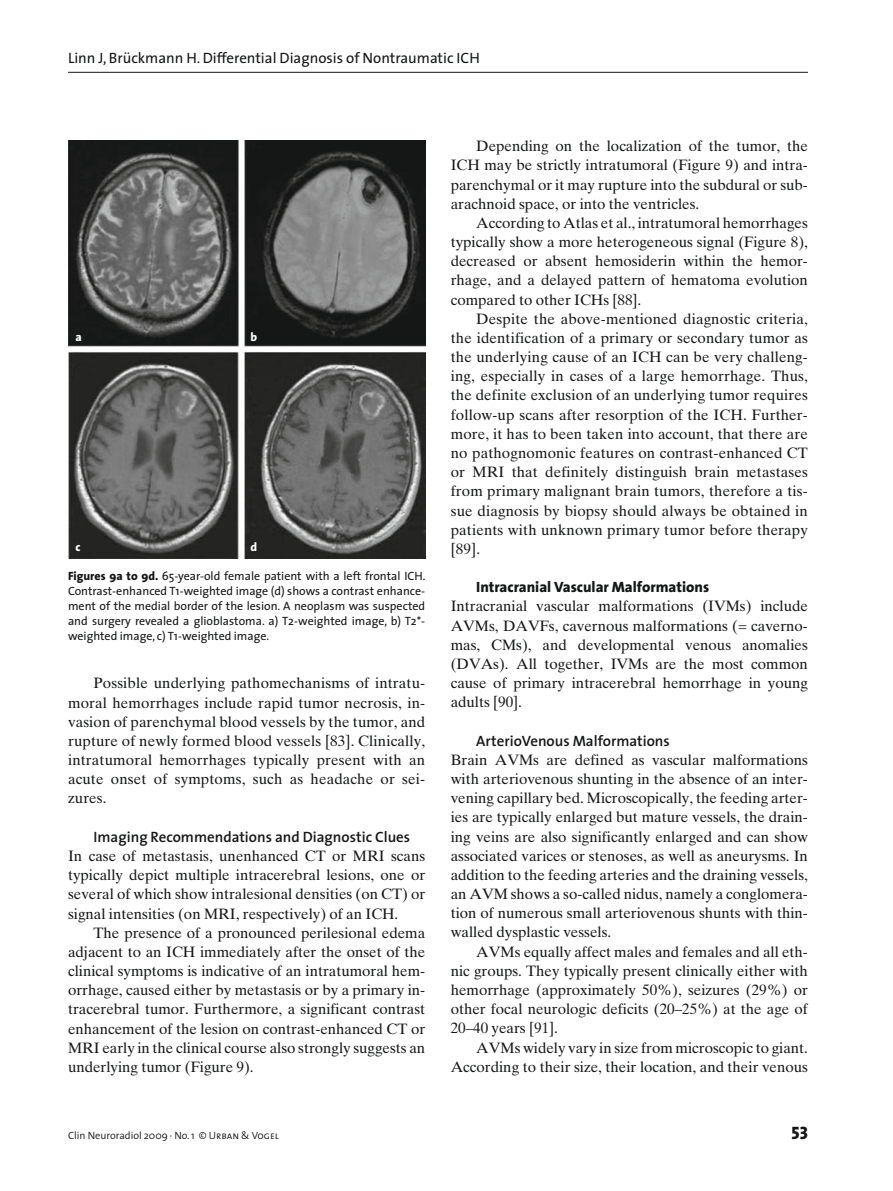
<style>
.page{position:relative;width:893px;height:1191px;background:#fff}
.page>*{position:absolute;margin:0;border:0;box-sizing:border-box;transform-origin:0 0}
.t1{font:18px "The Sans Extra Bold Caps";color:#151616}
.t2{font:15px/19.2px "Times Ten";color:#151616;text-align:justify}
.t3{font:600 15px "The Sans";color:#151616}
.t4{font:15px "The Sans";color:#151616}
.t5{font:800 15px "The Sans";color:#151616}
.t6{font:12px/15px "The Sans";color:#151616;text-align:justify}
.t7{font:800 12px "The Sans";color:#fff}
.t8{font:300 10.5px "The Sans";color:#151616}
.s1{font-weight:800}
.s2{font-family:"The Sans Semi Light Caps";font-weight:400}
</style>
<div class="page">
<hr style="left:68px;top:72px;width:740px;height:1px;background:#151616">
<img style="left:68px;top:140px;width:357px;height:419px">
<p class="t4" style="left:68px;top:52px;width:413px">Linn J, Brückmann H. Differential Diagnosis of Nontraumatic ICH</p>
<p class="t7" style="left:75px;top:332px;width:8px">a</p>
<p class="t7" style="left:251px;top:332px;width:8px">b</p>
<p class="t7" style="left:75px;top:542px;width:7px">c</p>
<p class="t7" style="left:251px;top:542px;width:8px">d</p>
<p class="t6" style="left:68px;top:569px;width:359px"><span class="s1">Figures 9a to 9d.</span> 65-year-old female patient with a left frontal ICH.<br>Contrast-enhanced T1-weighted image (d) shows a contrast enhance&shy;ment of the medial border of the lesion. A neoplasm was suspected and surgery revealed a glioblastoma. a) T2-weighted image, b) T2*- weighted image, c) T1-weighted image.</p>
<p class="t2" style="left:68px;top:675px;width:359px;text-indent:26px">Possible underlying pathomechanisms of intratu&shy;moral hemorrhages include rapid tumor necrosis, in&shy;vasion of parenchymal blood vessels by the tumor, and rupture of newly formed blood vessels [83]. Clinically, intratumoral hemorrhages typically present with an acute onset of symptoms, such as headache or sei&shy;zures.</p>
<p class="t3" style="left:94px;top:830px;width:318px">Imaging Recommendations and Diagnostic Clues</p>
<p class="t2" style="left:68px;top:848px;width:359px">In case of metastasis, unenhanced CT or MRI scans typically depict multiple intracerebral lesions, one or several of which show intralesional densities (on CT) or signal intensities (on MRI, respectively) of an ICH.</p>
<p class="t2" style="left:68px;top:924px;width:359px;text-indent:26px">The presence of a pronounced perilesional edema adjacent to an ICH immediately after the onset of the clinical symptoms is indicative of an intratumoral hem&shy;orrhage, caused either by metastasis or by a primary in&shy;tracerebral tumor. Furthermore, a significant contrast enhancement of the lesion on contrast-enhanced CT or MRI early in the clinical course also strongly suggests an underlying tumor (Figure 9).</p>
<p class="t2" style="left:451px;top:138px;width:359px;text-indent:26px">Depending on the localization of the tumor, the ICH may be strictly intratumoral (Figure 9) and intra&shy;parenchymal or it may rupture into the subdural or sub&shy;arachnoid space, or into the ventricles.</p>
<p class="t2" style="left:451px;top:215px;width:359px;text-indent:26px">According to Atlas et al., intratumoral hemorrhages typically show a more heterogeneous signal (Figure 8), decreased or absent hemosiderin within the hemor&shy;rhage, and a delayed pattern of hematoma evolution compared to other ICHs [88].</p>
<p class="t2" style="left:451px;top:310px;width:359px;text-indent:26px">Despite the above-mentioned diagnostic criteria, the identification of a primary or secondary tumor as the underlying cause of an ICH can be very challeng&shy;ing, especially in cases of a large hemorrhage. Thus, the definite exclusion of an underlying tumor requires follow-up scans after resorption of the ICH. Further&shy;more, it has to been taken into account, that there are no pathognomonic features on contrast-enhanced CT or MRI that definitely distinguish brain metastases from primary malignant brain tumors, therefore a tis&shy;sue diagnosis by biopsy should always be obtained in patients with unknown primary tumor before therapy [89].</p>
<p class="t5" style="left:476px;top:581px;width:234px">Intracranial Vascular Malformations</p>
<p class="t2" style="left:451px;top:598px;width:359px">Intracranial vascular malformations (IVMs) include AVMs, DAVFs, cavernous malformations (= caverno&shy;mas, CMs), and developmental venous anomalies (DVAs). All together, IVMs are the most common cause of primary intracerebral hemorrhage in young adults [90].</p>
<p class="t3" style="left:476px;top:734px;width:195px">ArterioVenous Malformations</p>
<p class="t2" style="left:451px;top:751px;width:359px">Brain AVMs are defined as vascular malformations with arteriovenous shunting in the absence of an inter&shy;vening capillary bed. Microscopically, the feeding arter&shy;ies are typically enlarged but mature vessels, the drain&shy;ing veins are also significantly enlarged and can show associated varices or stenoses, as well as aneurysms. In addition to the feeding arteries and the draining vessels, an AVM shows a so-called nidus, namely a conglomera&shy;tion of numerous small arteriovenous shunts with thin&shy;walled dysplastic vessels.</p>
<p class="t2" style="left:451px;top:943px;width:359px;text-indent:26px">AVMs equally affect males and females and all eth&shy;nic groups. They typically present clinically either with hemorrhage (approximately 50%), seizures (29%) or other focal neurologic deficits (20–25%) at the age of 20–40 years [91].</p>
<p class="t2" style="left:451px;top:1039px;width:359px;text-align:right">AVMs widely vary in size from microscopic to giant.<br>According to their size, their location, and their venous</p>
<p class="t8" style="left:68px;top:1131px;width:212px">Clin Neuroradiol 2009 · No. 1 © <span class="s2">Urban</span> &amp; <span class="s2">Vogel</span></p>
<p class="t1" style="left:791px;top:1121px;width:18px">53</p>
</div>
